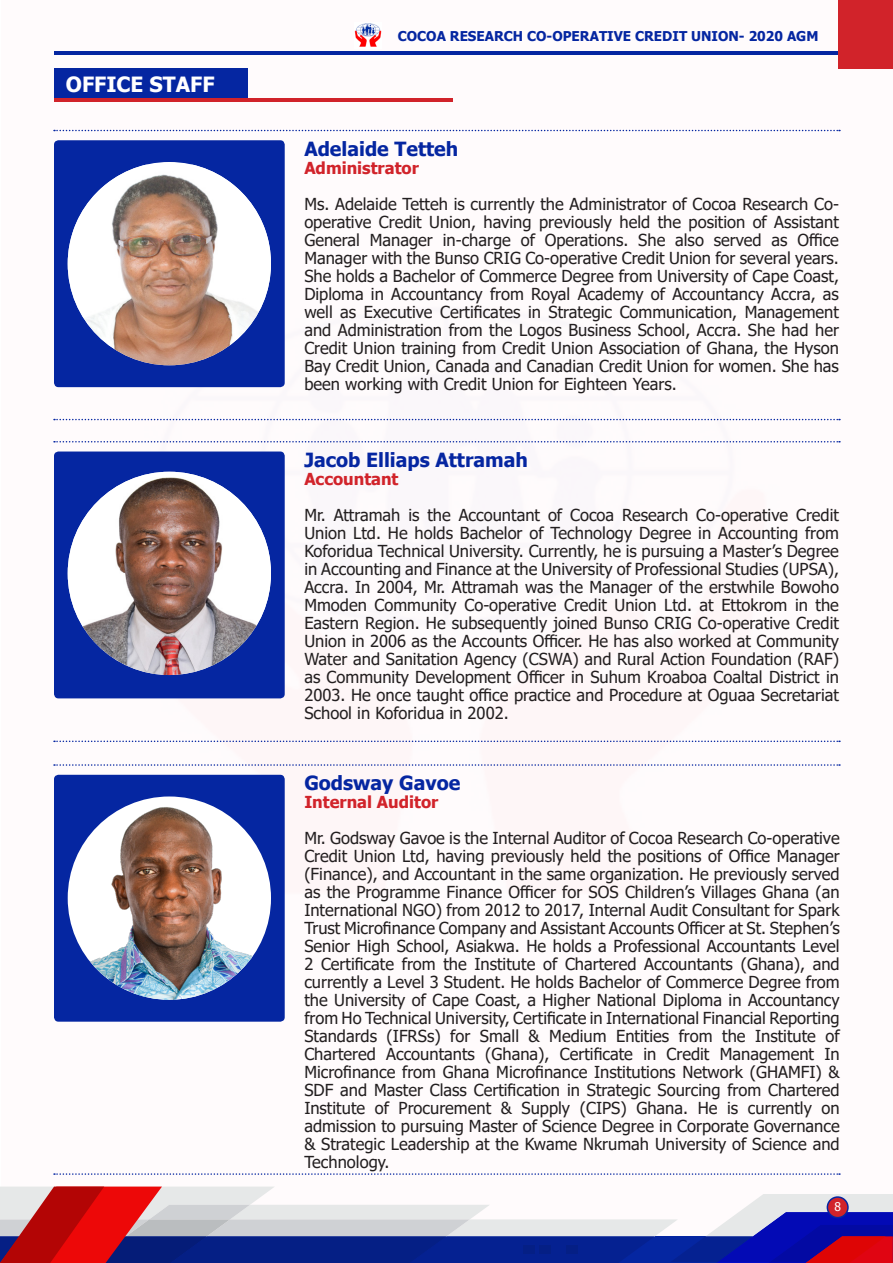
<style>
.page{position:relative;width:893px;height:1263px;background:#fff}
.page>*{position:absolute;margin:0;border:0;box-sizing:border-box;transform-origin:0 0}
.MAIN_HEADINGS{font:700 21px "Tahoma";color:#fff}
.MAIN_TEXT{font:700 19.5px "Tahoma";color:#0526a1}
.MAIN_TEXT-2{font:16.5px/18px "Tahoma";color:#231f20;text-align:justify}
.MAIN_TEXT-3{font:700 16.5px "Tahoma";color:#d1232a}
.t1{font:700 13.5px "Tahoma";color:#0526a1}
.t2{font:12px "Tahoma";color:#fff}
</style>
<div class="page">
<div style="left:1px;top:1px;width:891px;height:1261px;background:#fffbfc"></div>
<hr style="left:54px;top:51px;width:839px;height:3px;background:#0526a1">
<svg style="left:0;top:1186px;width:893px;height:77px"></svg>
<div style="left:839px;top:0;width:54px;height:68px;background:#d1232a"></div>
<img style="left:354px;top:23px;width:27px;height:24px">
<div style="left:827px;top:1197px;width:21px;height:20px;background:#d1232a;border-radius:50%"></div>
<div style="left:827px;top:1196px;width:22px;height:22px;border:2px solid #0526a1;border-radius:50%"></div>
<div style="left:54px;top:68px;width:194px;height:32px;background:#0526a1"></div>
<hr style="left:54px;top:99px;width:398px;height:3px;background:#d1232a">
<svg style="left:54px;top:130px;width:786px;height:1px"></svg>
<svg style="left:54px;top:441px;width:786px;height:1px"></svg>
<svg style="left:54px;top:764px;width:786px;height:2px"></svg>
<svg style="left:54px;top:419px;width:786px;height:1px"></svg>
<svg style="left:54px;top:740px;width:786px;height:2px"></svg>
<svg style="left:54px;top:1173px;width:786px;height:2px"></svg>
<div style="left:54px;top:140px;width:231px;height:247px;background:#0526a1;border-radius:4px"></div>
<div style="left:54px;top:451px;width:231px;height:247px;background:#0526a1;border-radius:4px"></div>
<div style="left:54px;top:775px;width:231px;height:247px;background:#0526a1;border-radius:4px"></div>
<img style="left:68px;top:165px;width:203px;height:200px">
<img style="left:68px;top:472px;width:203px;height:203px;border-radius:102px">
<img style="left:68px;top:796px;width:203px;height:204px;border-radius:102px">
<p class="MAIN_HEADINGS" style="left:66px;top:70px;width:150px">OFFICE STAFF</p>
<p class="t1" style="left:398px;top:26px;width:422px">COCOA RESEARCH CO-OPERATIVE CREDIT UNION- 2020 AGM</p>
<p class="MAIN_TEXT" style="left:304px;top:135px;width:156px">Adelaide Tetteh</p>
<p class="MAIN_TEXT-3" style="left:304px;top:156px;width:116px">Administrator</p>
<p class="MAIN_TEXT-2" style="left:304px;top:196px;width:536px">Ms. Adelaide Tetteh is currently the Administrator of Cocoa Research Co&shy;operative Credit Union, having previously held the position of Assistant General Manager in-charge of Operations. She also served as Office Manager with the Bunso CRIG Co-operative Credit Union for several years.<br>She holds a Bachelor of Commerce Degree from University of Cape Coast, Diploma in Accountancy from Royal Academy of Accountancy Accra, as well as Executive Certificates in Strategic Communication, Management and Administration from the Logos Business School, Accra. She had her Credit Union training from Credit Union Association of Ghana, the Hyson Bay Credit Union, Canada and Canadian Credit Union for women. She has been working with Credit Union for Eighteen Years.</p>
<p class="MAIN_TEXT" style="left:304px;top:446px;width:225px">Jacob Elliaps Attramah</p>
<p class="MAIN_TEXT-3" style="left:304px;top:467px;width:96px">Accountant</p>
<p class="MAIN_TEXT-2" style="left:304px;top:507px;width:536px">Mr. Attramah is the Accountant of Cocoa Research Co-operative Credit Union Ltd. He holds Bachelor of Technology Degree in Accounting from Koforidua Technical University. Currently, he is pursuing a Master’s Degree in Accounting and Finance at the University of Professional Studies (UPSA), Accra. In 2004, Mr. Attramah was the Manager of the erstwhile Bowoho Mmoden Community Co-operative Credit Union Ltd. at Ettokrom in the Eastern Region. He subsequently joined Bunso CRIG Co-operative Credit Union in 2006 as the Accounts Officer. He has also worked at Community Water and Sanitation Agency (CSWA) and Rural Action Foundation (RAF) as Community Development Officer in Suhum Kroaboa Coaltal District in 2003. He once taught office practice and Procedure at Oguaa Secretariat School in Koforidua in 2002.</p>
<p class="MAIN_TEXT" style="left:304px;top:769px;width:157px">Godsway Gavoe</p>
<p class="MAIN_TEXT-3" style="left:304px;top:790px;width:136px">Internal Auditor</p>
<p class="MAIN_TEXT-2" style="left:304px;top:830px;width:537px">Mr. Godsway Gavoe is the Internal Auditor of Cocoa Research Co-operative Credit Union Ltd, having previously held the positions of Office Manager (Finance), and Accountant in the same organization. He previously served as the Programme Finance Officer for SOS Children’s Villages Ghana (an International NGO) from 2012 to 2017, Internal Audit Consultant for Spark Trust Microfinance Company and Assistant Accounts Officer at St. Stephen’s Senior High School, Asiakwa. He holds a Professional Accountants Level 2 Certificate from the Institute of Chartered Accountants (Ghana), and currently a Level 3 Student. He holds Bachelor of Commerce Degree from the University of Cape Coast, a Higher National Diploma in Accountancy from Ho Technical University, Certificate in International Financial Reporting Standards (IFRSs) for Small &amp; Medium Entities from the Institute of Chartered Accountants (Ghana), Certificate in Credit Management In Microfinance from Ghana Microfinance Institutions Network (GHAMFI) &amp; SDF and Master Class Certification in Strategic Sourcing from Chartered Institute of Procurement &amp; Supply (CIPS) Ghana. He is currently on admission to pursuing Master of Science Degree in Corporate Governance &amp; Strategic Leadership at the Kwame Nkrumah University of Science and Technology.</p>
<p class="t2" style="left:834px;top:1198px;width:8px">8</p>
</div>
